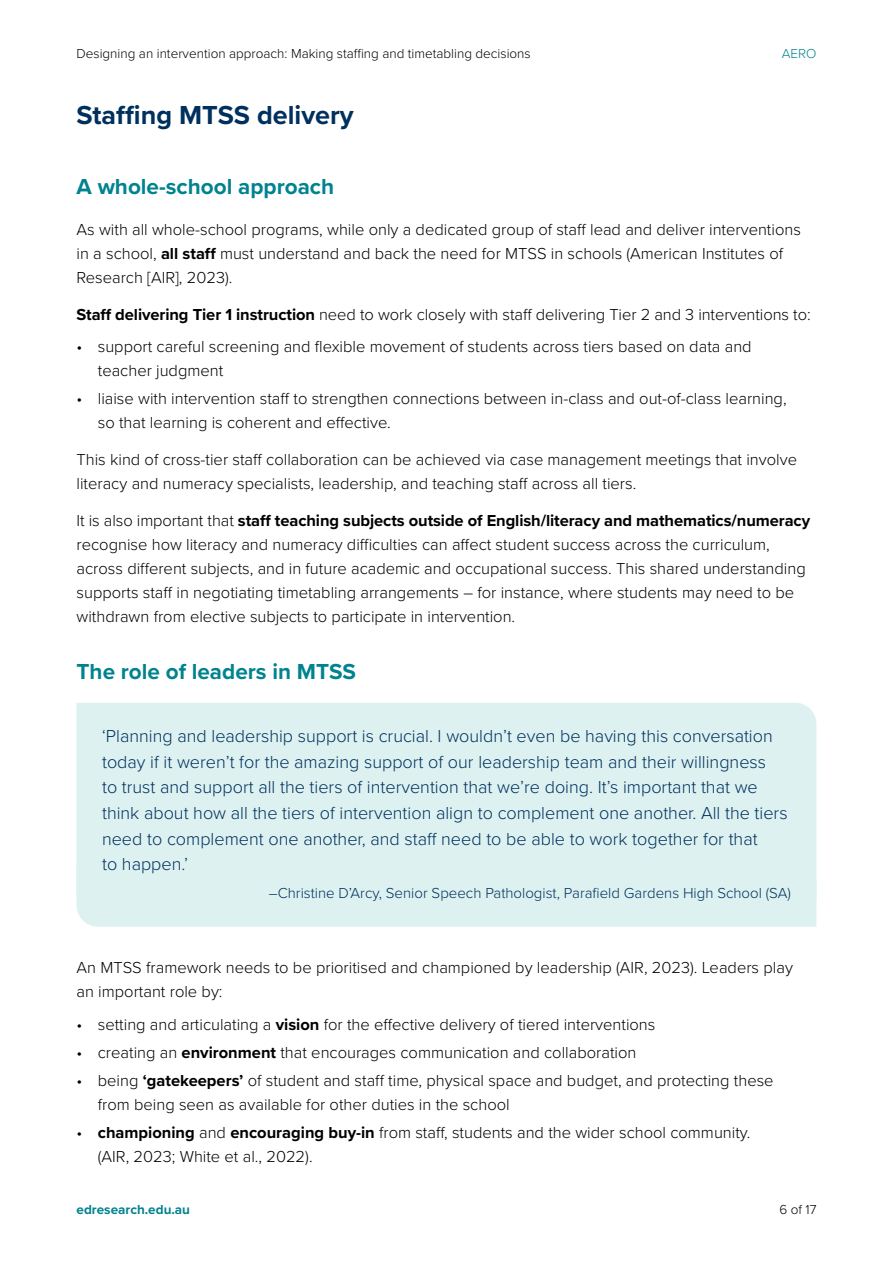
<style>
.page{position:relative;width:893px;height:1263px;background:#fff}
.page>*{position:absolute;margin:0;border:0;box-sizing:border-box;transform-origin:0 0}
.t1{font:700 27px "Proxima Nova";color:#00305e}
.t2{font:700 22.5px "Proxima Nova";color:#01838f}
.Quotes___source_name{font:300 18px/25.5px "Proxima Nova";color:#00305e}
.t3{font:300 16.5px/24px "Proxima Nova";color:#000}
.Source_name{font:300 15px "Proxima Nova";color:#00305e}
.t4{font:300 13.5px "Proxima Nova";color:#000}
.t5{font:700 13.5px "Proxima Nova";color:#01838f}
.t6{font:300 13.5px "Proxima Nova";color:#01838f}
.s1{font-weight:700}
</style>
<div class="page">
<div style="left:77px;top:703px;width:739px;height:158px;background:#ddf1f0"></div>
<div style="left:77px;top:861px;width:739px;height:66px;background:#ddf1f0"></div>
<p class="t4" style="left:77px;top:43px;width:456px">Designing an intervention approach: Making staffing and timetabling decisions</p>
<p class="t6" style="left:782px;top:43px;width:36px">AERO</p>
<h1 class="t1" style="left:77px;top:95px;width:279px">Staffing MTSS delivery</h1>
<h2 class="t2" style="left:77px;top:170px;width:259px">A whole-school approach</h2>
<p class="t3" style="left:77px;top:216px;width:726px">As with all whole-school programs, while only a dedicated group of staff lead and deliver interventions in a school, <span class="s1">all staff</span> must understand and back the need for MTSS in schools (American Institutes of<br>Research [AIR], 2023).</p>
<p class="t3" style="left:77px;top:301px;width:736px"><span class="s1">Staff delivering Tier 1 instruction</span> need to work closely with staff delivering Tier 2 and 3 interventions to:</p>
<p class="t3" style="left:98px;top:334px;width:655px;text-indent:-21px">• support careful screening and flexible movement of students across tiers based on data and teacher judgment</p>
<p class="t3" style="left:98px;top:386px;width:690px;text-indent:-21px">• liaise with intervention staff to strengthen connections between in-class and out-of-class learning, so that learning is coherent and effective.</p>
<p class="t3" style="left:77px;top:447px;width:722px">This kind of cross-tier staff collaboration can be achieved via case management meetings that involve literacy and numeracy specialists, leadership, and teaching staff across all tiers.</p>
<p class="t3" style="left:77px;top:507px;width:735px">It is also important that <span class="s1">staff teaching subjects outside of English/literacy and mathematics/numeracy </span>recognise how literacy and numeracy difficulties can affect student success across the curriculum, across different subjects, and in future academic and occupational success. This shared understanding supports staff in negotiating timetabling arrangements – for instance, where students may need to be withdrawn from elective subjects to participate in intervention.</p>
<h2 class="t2" style="left:77px;top:654px;width:281px">The role of leaders in MTSS</h2>
<p class="Quotes___source_name" style="left:102px;top:723px;width:687px">‘Planning and leadership support is crucial. I wouldn’t even be having this conversation today if it weren’t for the amazing support of our leadership team and their willingness<br>to trust and support all the tiers of intervention that we’re doing. It’s important that we think about how all the tiers of intervention align to complement one another. All the tiers need to complement one another, and staff need to be able to work together for that<br>to happen.’</p>
<p class="Source_name" style="left:269px;top:882px;width:524px">–Christine D’Arcy, Senior Speech Pathologist, Parafield Gardens High School (SA)</p>
<p class="t3" style="left:77px;top:955px;width:718px">An MTSS framework needs to be prioritised and championed by leadership (AIR, 2023). Leaders play an important role by:</p>
<p class="t3" style="left:77px;top:1011px;width:580px">• setting and articulating a <span class="s1">vision</span> for the effective delivery of tiered interventions</p>
<p class="t3" style="left:77px;top:1039px;width:561px">• creating an <span class="s1">environment</span> that encourages communication and collaboration</p>
<p class="t3" style="left:98px;top:1068px;width:677px;text-indent:-21px">• being <span class="s1">‘gatekeepers’</span> of student and staff time, physical space and budget, and protecting these from being seen as available for other duties in the school</p>
<p class="t3" style="left:98px;top:1120px;width:654px;text-indent:-21px">• <span class="s1">championing</span> and <span class="s1">encouraging buy-in</span> from staff, students and the wider school community. (AIR, 2023; White et al., 2022).</p>
<p class="t5" style="left:77px;top:1200px;width:115px">edresearch.edu.au</p>
<p class="t4" style="left:779px;top:1200px;width:39px">6 of 17</p>
</div>
